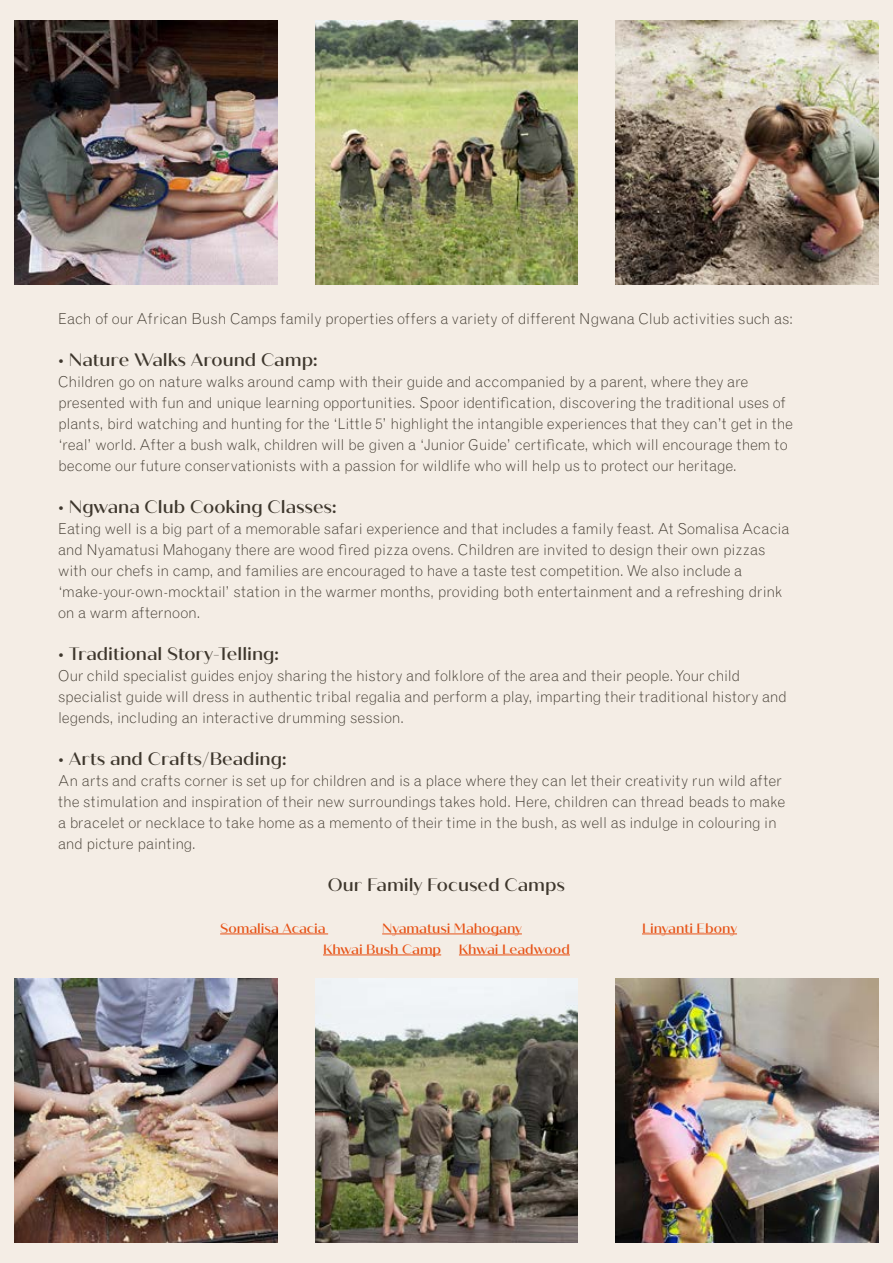
<style>
.page{position:relative;width:893px;height:1263px;background:#f4ede5}
.page>*{position:absolute;margin:0;border:0;box-sizing:border-box;transform-origin:0 0}
.t1{font:500 18px "Quiche Sans";color:#3e372d}
.t2{font:300 15px/21px "Grotesque MT Std";letter-spacing:-.01em;color:#3e372d}
.t3{font:500 13.5px "Quiche Sans";color:#e75317}
</style>
<div class="page">
<hr style="left:220px;top:934px;width:108px;height:1px;background:#e75317">
<hr style="left:382px;top:934px;width:140px;height:1px;background:#e75317">
<hr style="left:642px;top:934px;width:95px;height:1px;background:#e75317">
<hr style="left:323px;top:955px;width:118px;height:1px;background:#e75317">
<hr style="left:459px;top:955px;width:111px;height:1px;background:#e75317">
<img style="left:616px;top:21px;width:262px;height:264px">
<img style="left:315px;top:21px;width:263px;height:264px">
<img style="left:14px;top:21px;width:263px;height:264px">
<img style="left:616px;top:978px;width:262px;height:264px">
<img style="left:315px;top:978px;width:263px;height:264px">
<img style="left:14px;top:978px;width:263px;height:264px">
<p class="t2" style="left:58px;top:308px;width:737px">Each of our African Bush Camps family properties offers a variety of different Ngwana Club activities such as:</p>
<p class="t1" style="left:58px;top:349px;width:261px">• Nature Walks Around Camp:</p>
<p class="t2" style="left:58px;top:371px;width:737px">Children go on nature walks around camp with their guide and accompanied by a parent, where they are presented with fun and unique learning opportunities. Spoor identification, discovering the traditional uses of plants, bird watching and hunting for the ‘Little 5’ highlight the intangible experiences that they can’t get in the ‘real’ world. After a bush walk, children will be given a ‘Junior Guide’ certificate, which will encourage them to become our future conservationists with a passion for wildlife who will help us to protect our heritage.</p>
<p class="t1" style="left:58px;top:496px;width:280px">• Ngwana Club Cooking Classes:</p>
<p class="t2" style="left:58px;top:518px;width:733px">Eating well is a big part of a memorable safari experience and that includes a family feast. At Somalisa Acacia and Nyamatusi Mahogany there are wood fired pizza ovens. Children are invited to design their own pizzas with our chefs in camp, and families are encouraged to have a taste test competition. We also include a ‘make-your-own-mocktail’ station in the warmer months, providing both entertainment and a refreshing drink on a warm afternoon.</p>
<p class="t1" style="left:58px;top:643px;width:222px">• Traditional Story-Telling:</p>
<p class="t2" style="left:58px;top:665px;width:730px">Our child specialist guides enjoy sharing the history and folklore of the area and their people. Your child specialist guide will dress in authentic tribal regalia and perform a play, imparting their traditional history and legends, including an interactive drumming session.</p>
<p class="t1" style="left:58px;top:748px;width:230px">• Arts and Crafts/Beading:</p>
<p class="t2" style="left:58px;top:770px;width:729px">An arts and crafts corner is set up for children and is a place where they can let their creativity run wild after the stimulation and inspiration of their new surroundings takes hold. Here, children can thread beads to make a bracelet or necklace to take home as a memento of their time in the bush, as well as indulge in colouring in and picture painting.</p>
<p class="t1" style="left:328px;top:874px;width:239px">Our Family Focused Camps</p>
<p class="t3" style="left:220px;top:920px;width:107px">Somalisa Acacia</p>
<p class="t3" style="left:382px;top:920px;width:141px">Nyamatusi Mahogany</p>
<p class="t3" style="left:642px;top:920px;width:97px">Linyanti Ebony</p>
<p class="t3" style="left:323px;top:941px;width:120px">Khwai Bush Camp</p>
<p class="t3" style="left:459px;top:941px;width:112px">Khwai Leadwood</p>
</div>
